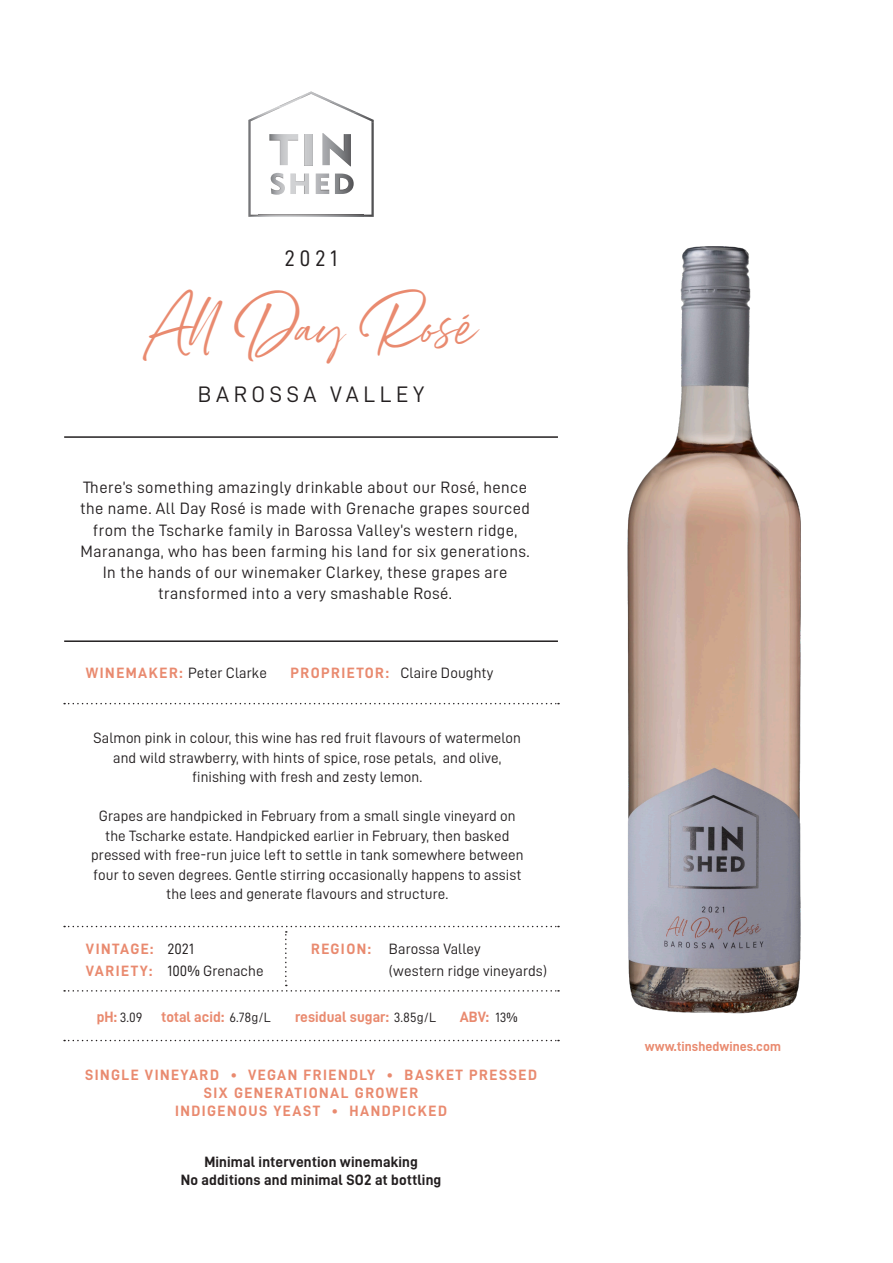
<style>
.page{position:relative;width:893px;height:1263px;background:#fff}
.page>*{position:absolute;margin:0;border:0;box-sizing:border-box;transform-origin:0 0}
.t1{font:49.95px "Belluga Slanted Solid";color:#e98a6f}
.t2{font:22.5px "D DIN PRO Regular";letter-spacing:.2em;color:#231f20}
.t3{font:16.5px/21px "D DIN PRO Regular";letter-spacing:.025em;color:#231f20;text-align:center}
.t4{font:15px/19.5px "D DIN PRO Regular";letter-spacing:.005em;color:#231f20;text-align:center}
.t5{font:15px "D DIN PRO Bold";letter-spacing:.1em;color:#e98a6f}
.t6{font:15px "D DIN PRO Bold";letter-spacing:.01em;color:#231f20}
.t7{font:15px "D DIN PRO Bold";letter-spacing:.005em;color:#e98a6f}
.t8{font:13.5px "D DIN PRO Regular";letter-spacing:.005em;color:#231f20}
.t9{font:13.5px "D DIN PRO Bold";letter-spacing:.005em;color:#e98a6f}
.s1{font-family:"D DIN PRO Bold";color:#e98a6f}
</style>
<div class="page">
<img style="left:271px;top:173px;width:14px;height:22px">
<img style="left:335px;top:174px;width:19px;height:20px">
<img style="left:316px;top:174px;width:13px;height:20px">
<img style="left:290px;top:174px;width:19px;height:20px">
<img style="left:322px;top:133px;width:29px;height:33px">
<img style="left:304px;top:134px;width:8px;height:31px">
<img style="left:269px;top:134px;width:29px;height:31px">
<img style="left:280px;top:96px;width:21px;height:12px">
<img style="left:301px;top:91px;width:33px;height:11px">
<img style="left:259px;top:106px;width:21px;height:12px">
<img style="left:329px;top:102px;width:27px;height:10px">
<img style="left:248px;top:115px;width:11px;height:102px">
<img style="left:351px;top:112px;width:23px;height:11px">
<img style="left:363px;top:123px;width:11px;height:94px">
<img style="left:259px;top:215px;width:104px;height:2px">
<img style="left:627px;top:246px;width:174px;height:768px">
<hr style="left:64px;top:436px;width:494px;height:2px;background:#231f20">
<hr style="left:64px;top:640px;width:494px;height:2px;background:#231f20">
<svg style="left:64px;top:703px;width:495px;height:1px"></svg>
<svg style="left:64px;top:926px;width:495px;height:65px"></svg>
<svg style="left:64px;top:1040px;width:495px;height:1px"></svg>
<p class="t2" style="left:285px;top:246px;width:55px">2021</p>
<p class="t1" style="left:147px;top:297px;width:329px">All Day Rosé</p>
<p class="t2" style="left:198px;top:382px;width:228px">BAROSSA VALLEY</p>
<p class="t3" style="left:80px;top:477px;width:451px">There’s something amazingly drinkable about our Rosé, hence the name. All Day Rosé is made with Grenache grapes sourced from the Tscharke family in Barossa Valley’s western ridge, Marananga, who has been farming his land for six generations.<br>In the hands of our winemaker Clarkey, these grapes are transformed into a very smashable Rosé.</p>
<p class="t4" style="left:86px;top:663px;width:182px"><span class="s1">WINEMAKER:</span> Peter Clarke</p>
<p class="t5" style="left:291px;top:664px;width:100px">PROPRIETOR:</p>
<p class="t4" style="left:400px;top:663px;width:94px">Claire Doughty</p>
<p class="t4" style="left:94px;top:728px;width:429px">Salmon pink in colour, this wine has red fruit flavours of watermelon and wild strawberry, with hints of spice, rose petals, and olive, finishing with fresh and zesty lemon.</p>
<p class="t4" style="left:91px;top:806px;width:434px">Grapes are handpicked in February from a small single vineyard on the Tscharke estate. Handpicked earlier in February, then basked pressed with free-run juice left to settle in tank somewhere between four to seven degrees. Gentle stirring occasionally happens to assist the lees and generate flavours and structure.</p>
<p class="t5" style="left:86px;top:940px;width:69px">VINTAGE:</p>
<p class="t5" style="left:86px;top:963px;width:68px">VARIETY:</p>
<p class="t4" style="left:167px;top:938px;width:28px">2021</p>
<p class="t4" style="left:389px;top:938px;width:93px">Barossa Valley</p>
<p class="t4" style="left:167px;top:961px;width:98px">100% Grenache</p>
<p class="t4" style="left:389px;top:961px;width:160px">(western ridge vineyards)</p>
<p class="t5" style="left:311px;top:940px;width:61px">REGION:</p>
<p class="t5" style="left:97px;top:1008px;width:22px">pH:</p>
<p class="t8" style="left:120px;top:1010px;width:24px">3.09</p>
<p class="t7" style="left:161px;top:1008px;width:64px">total acid:</p>
<p class="t8" style="left:229px;top:1010px;width:43px">6.78g/L</p>
<p class="t7" style="left:295px;top:1008px;width:95px">residual sugar:</p>
<p class="t8" style="left:394px;top:1010px;width:44px">3.85g/L</p>
<p class="t5" style="left:460px;top:1008px;width:31px">ABV:</p>
<p class="t8" style="left:495px;top:1010px;width:24px">13%</p>
<p class="t5" style="left:85px;top:1067px;width:453px">SINGLE VINEYARD • VEGAN FRIENDLY • BASKET PRESSED</p>
<p class="t5" style="left:204px;top:1085px;width:216px">SIX GENERATIONAL GROWER</p>
<p class="t5" style="left:175px;top:1103px;width:274px">INDIGENOUS YEAST • HANDPICKED</p>
<p class="t6" style="left:204px;top:1153px;width:215px">Minimal intervention winemaking</p>
<p class="t6" style="left:181px;top:1171px;width:262px">No additions and minimal SO2 at bottling</p>
<p class="t9" style="left:645px;top:1039px;width:138px">www.tinshedwines.com</p>
</div>
